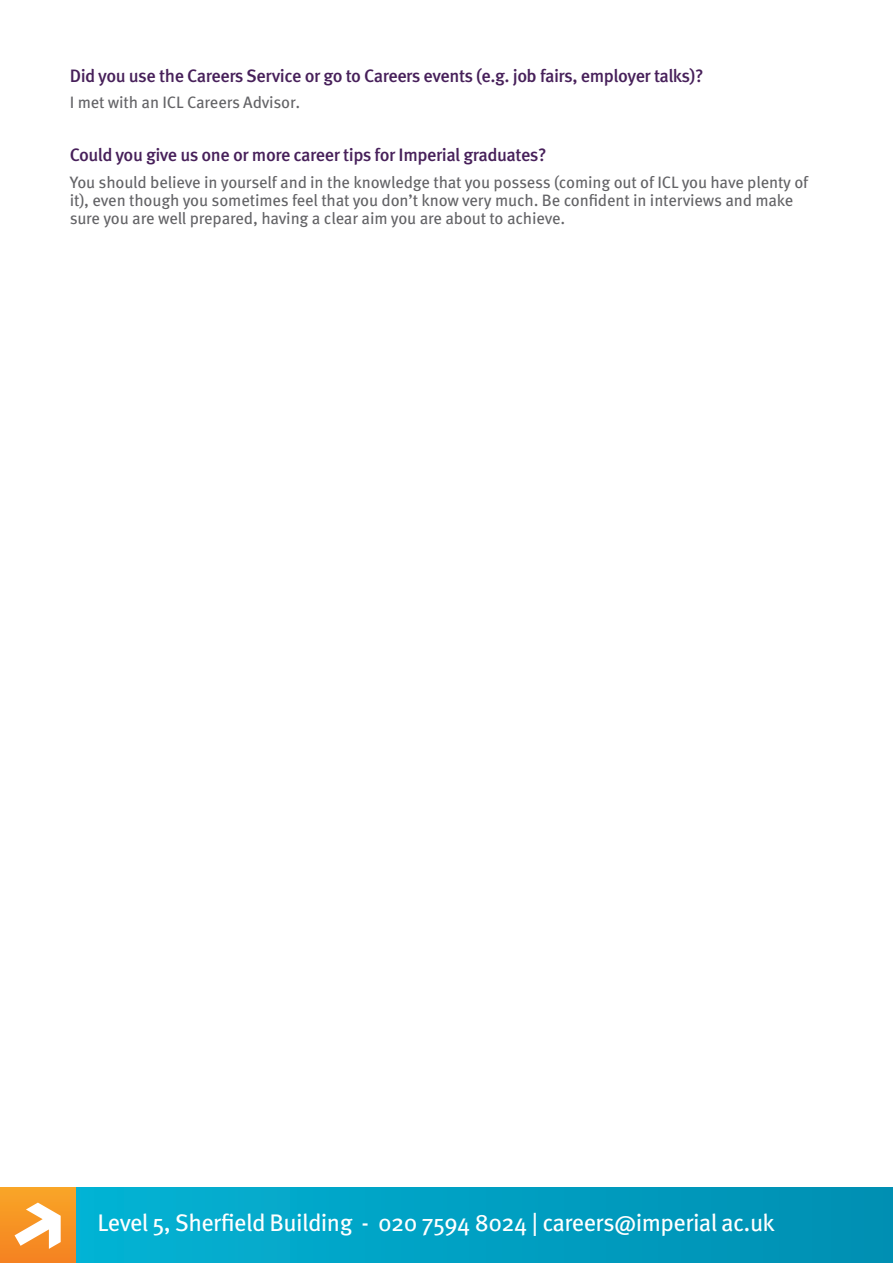
<style>
.page{position:relative;width:893px;height:1263px;background:#fff}
.page>*{position:absolute;margin:0;border:0;box-sizing:border-box;transform-origin:0 0}
.t1{font:24px "Meta OT";letter-spacing:-.025em;color:#fff}
.t2{font:500 18px "Meta OT";letter-spacing:-.025em;color:#47205a}
.t3{font:16.5px/18px "Meta OT";letter-spacing:-.01em;color:#636366}
</style>
<div class="page">
<div style="left:74px;top:1187px;width:819px;height:76px;background:linear-gradient(to right,#03b3d4,#008eb2)"></div>
<div style="left:0;top:1187px;width:75px;height:76px;background:linear-gradient(to bottom,#f9a627,#f58221)"></div>
<svg style="left:15px;top:1202px;width:46px;height:47px"></svg>
<p class="t2" style="left:70px;top:64px;width:635px">Did you use the Careers Service or go to Careers events (e.g. job fairs, employer talks)?</p>
<p class="t3" style="left:70px;top:94px;width:232px">I met with an ICL Careers Advisor.</p>
<p class="t2" style="left:70px;top:144px;width:478px">Could you give us one or more career tips for Imperial graduates?</p>
<p class="t3" style="left:70px;top:173px;width:740px">You should believe in yourself and in the knowledge that you possess (coming out of ICL you have plenty of it), even though you sometimes feel that you don’t know very much. Be confident in interviews and make sure you are well prepared, having a clear aim you are about to achieve.</p>
<h1 class="t1" style="left:98px;top:1208px;width:679px">Level 5, Sherfield Building - 020 7594 8024 | careers@imperial ac.uk</h1>
</div>
